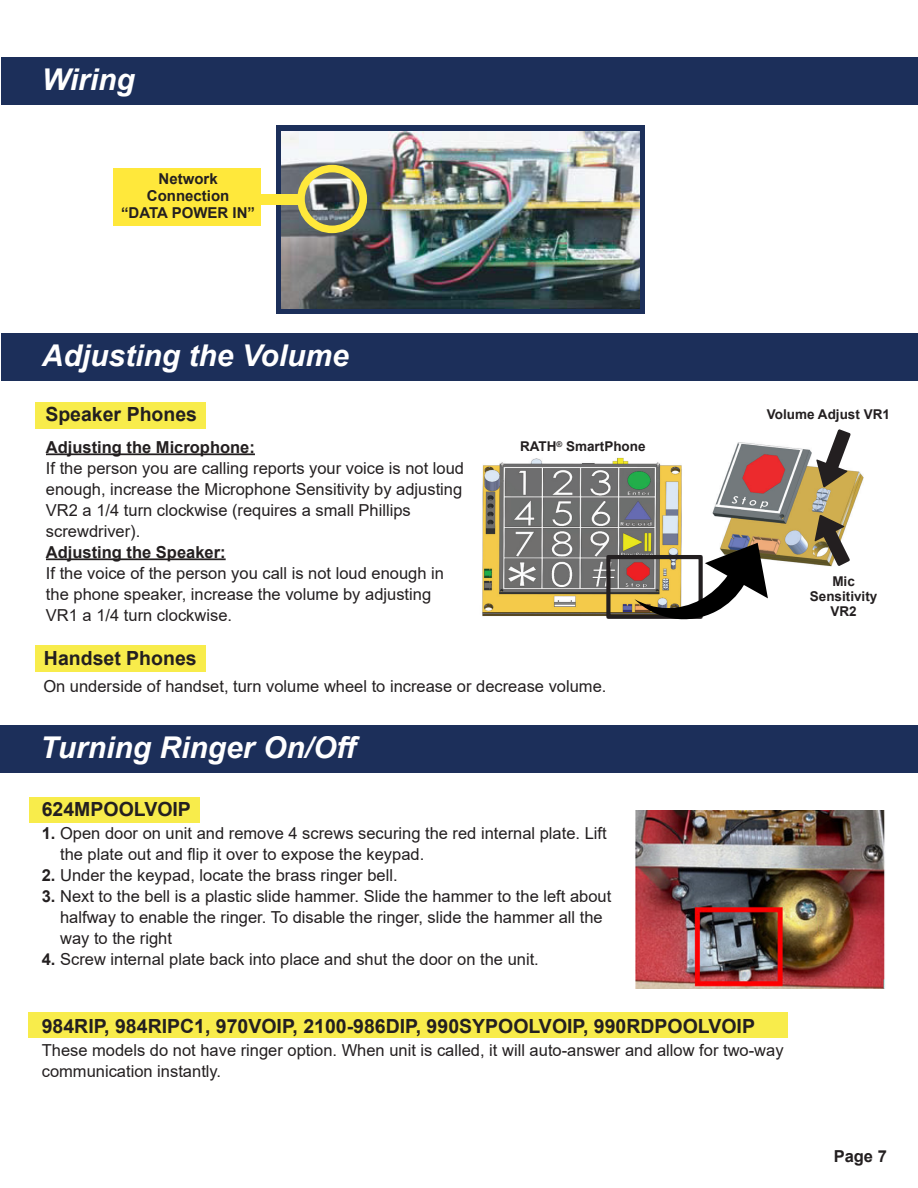
<style>
.page{position:relative;width:918px;height:1188px;background:#fff}
.page>*{position:absolute;margin:0;border:0;box-sizing:border-box;transform-origin:0 0}
.t1{font:italic 700 30px "Arial";color:#fff}
.t2{font:700 19.5px "Arial";color:#231f20}
.t3{font:16.5px/21px "Arial";color:#231f20}
.t4{font:700 16.5px "Arial";color:#231f20}
.t5{font:700 15px/16.6px "Arial";color:#231f20;text-align:center}
.t6{font:700 13.5px/15px "Arial";color:#231f20;text-align:center}
.s1{font-weight:700}
</style>
<div class="page">
<div style="left:2px;top:57px;width:916px;height:48px;background:#1c2f5a"></div>
<div style="left:276px;top:125px;width:369px;height:189px;background:#1c2f5a"></div>
<img style="left:282px;top:131px;width:357px;height:177px">
<svg style="left:297px;top:165px;width:70px;height:68px;background:#949262"></svg>
<div style="left:240px;top:194px;width:61px;height:11px;background:#ffe83b"></div>
<div style="left:2px;top:333px;width:916px;height:48px;background:#1c2f5a"></div>
<img style="left:712px;top:442px;width:152px;height:125px">
<svg style="left:816px;top:429px;width:35px;height:59px"></svg>
<svg style="left:815px;top:515px;width:35px;height:51px"></svg>
<img style="left:482px;top:457px;width:200px;height:159px">
<div style="left:606px;top:555px;width:97px;height:64px;border:4px solid #231f20"></div>
<svg style="left:634px;top:543px;width:134px;height:77px"></svg>
<hr style="left:46px;top:453px;width:209px;height:2px;background:#231f20">
<hr style="left:46px;top:558px;width:180px;height:2px;background:#231f20">
<div style="left:35px;top:645px;width:171px;height:26px;background:#f8ec4b"></div>
<div style="left:35px;top:402px;width:171px;height:26px;background:#f8ec4b"></div>
<div style="left:113px;top:168px;width:148px;height:57px;background:#ffe83b"></div>
<div style="left:0;top:725px;width:918px;height:48px;background:#1c2f5a"></div>
<div style="left:29px;top:797px;width:170px;height:26px;background:#f8ec4b"></div>
<img style="left:636px;top:810px;width:250px;height:178px">
<div style="left:29px;top:1012px;width:759px;height:26px;background:#f8ec4b"></div>
<p class="t1" style="left:42px;top:59px;width:95px">Wiring</p>
<p class="t5" style="left:147px;top:171px;width:84px">Network<br>Connection</p>
<p class="t5" style="left:121px;top:204px;width:135px">“DATA POWER IN”</p>
<p class="t1" style="left:42px;top:335px;width:309px">Adjusting the Volume</p>
<p class="t2" style="left:45px;top:400px;width:153px">Speaker Phones</p>
<p class="t4" style="left:46px;top:435px;width:211px">Adjusting the Microphone:</p>
<p class="t3" style="left:46px;top:457px;width:420px">If the person you are calling reports your voice is not loud enough, increase the Microphone Sensitivity by adjusting VR2 a 1/4 turn clockwise (requires a small Phillips screwdriver).</p>
<p class="t4" style="left:46px;top:540px;width:181px">Adjusting the Speaker:</p>
<p class="t3" style="left:46px;top:562px;width:400px">If the voice of the person you call is not loud enough in the phone speaker, increase the volume by adjusting<br>VR1 a 1/4 turn clockwise.</p>
<p class="t2" style="left:44px;top:644px;width:154px">Handset Phones</p>
<p class="t6" style="left:520px;top:439px;width:127px">RATH<sup>®</sup> SmartPhone</p>
<p class="t3" style="left:43px;top:675px;width:565px">On underside of handset, turn volume wheel to increase or decrease volume.</p>
<p class="t1" style="left:40px;top:727px;width:321px">Turning Ringer On/Off</p>
<p class="t2" style="left:42px;top:796px;width:151px">624MPOOLVOIP</p>
<p class="t3" style="left:42px;top:822px;width:566px"><span class="s1">1.</span> Open door on unit and remove 4 screws securing the red internal plate. Lift</p>
<p class="t3" style="left:60px;top:843px;width:366px">the plate out and flip it over to expose the keypad.</p>
<p class="t3" style="left:42px;top:864px;width:357px"><span class="s1">2.</span> Under the keypad, locate the brass ringer bell.</p>
<p class="t3" style="left:42px;top:885px;width:571px"><span class="s1">3.</span> Next to the bell is a plastic slide hammer. Slide the hammer to the left about</p>
<p class="t3" style="left:60px;top:906px;width:544px">halfway to enable the ringer. To disable the ringer, slide the hammer all the</p>
<p class="t3" style="left:60px;top:927px;width:113px">way to the right</p>
<p class="t3" style="left:42px;top:948px;width:499px"><span class="s1">4.</span> Screw internal plate back into place and shut the door on the unit.</p>
<p class="t6" style="left:767px;top:407px;width:125px">Volume Adjust VR1</p>
<p class="t6" style="left:810px;top:574px;width:69px">Mic<br>Sensitivity<br>VR2</p>
<p class="t2" style="left:42px;top:1013px;width:715px">984RIP, 984RIPC1, 970VOIP, 2100-986DIP, 990SYPOOLVOIP, 990RDPOOLVOIP</p>
<p class="t3" style="left:42px;top:1039px;width:743px">These models do not have ringer option. When unit is called, it will auto-answer and allow for two-way communication instantly.</p>
<p class="t4" style="left:834px;top:1144px;width:55px">Page 7</p>
</div>
